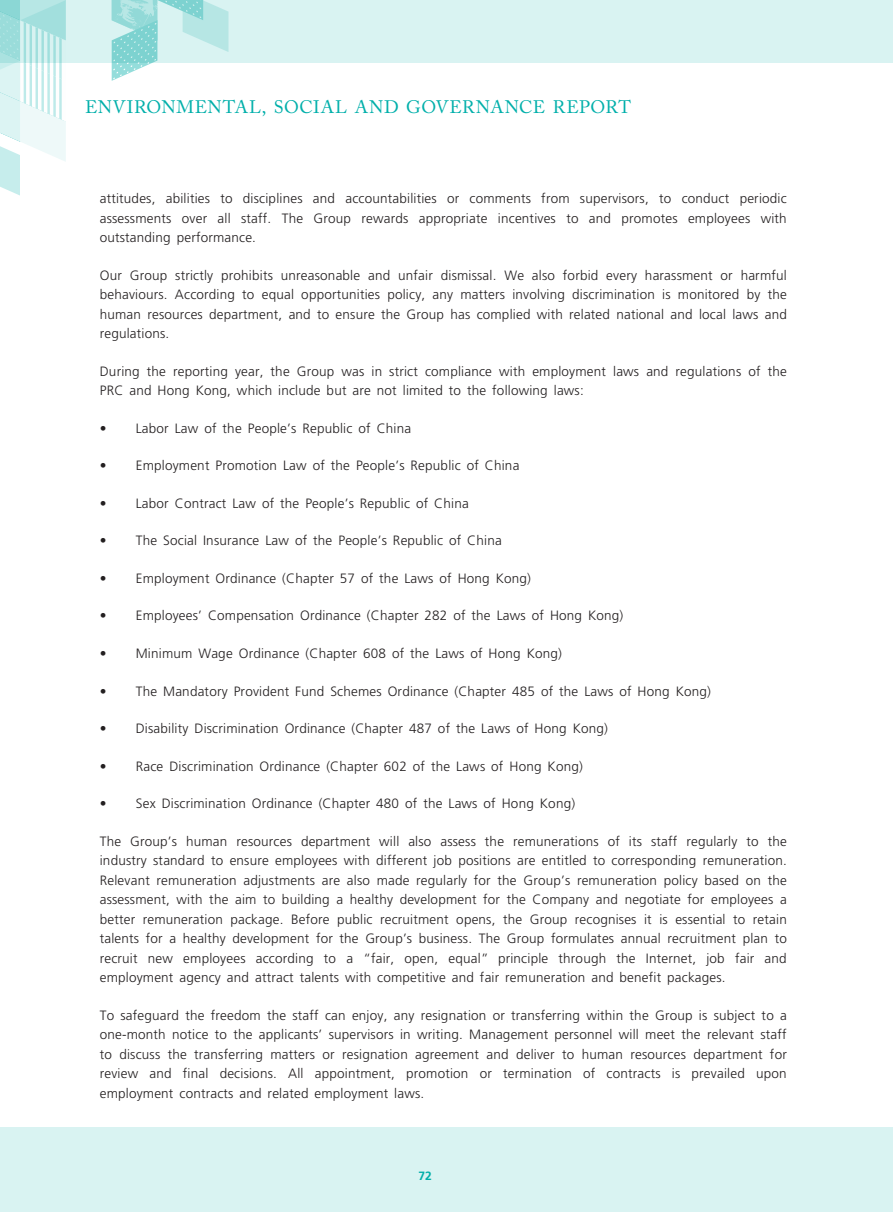
<style>
.page{position:relative;width:893px;height:1212px;background:#d9f3f2}
.page>*{position:absolute;margin:0;border:0;box-sizing:border-box;transform-origin:0 0}
.t1{font:18px "Adobe Caslon Pro";letter-spacing:.025em;color:#00afaa}
._12___P2{font:300 13.5px/19.5px "Frutiger LT Std";letter-spacing:.015em;color:#231f20;text-align:justify}
._08____IN2{font:300 13.5px "Frutiger LT Std";letter-spacing:.015em;color:#231f20}
.t2{font:700 12px "Frutiger LT Std";color:#00afaa}
</style>
<div class="page">
<div style="left:0;top:64px;width:893px;height:1063px;background:#fff"></div>
<svg style="left:0;top:0;width:263px;height:196px"></svg>
<h1 class="t1" style="left:85px;top:96px;width:547px">ENVIRONMENTAL, SOCIAL AND GOVERNANCE REPORT</h1>
<p class="_12___P2" style="left:100px;top:189px;width:688px">attitudes, abilities to disciplines and accountabilities or comments from supervisors, to conduct periodic assessments over all staff. The Group rewards appropriate incentives to and promotes employees with outstanding performance.</p>
<p class="_12___P2" style="left:100px;top:266px;width:689px">Our Group strictly prohibits unreasonable and unfair dismissal. We also forbid every harassment or harmful behaviours. According to equal opportunities policy, any matters involving discrimination is monitored by the human resources department, and to ensure the Group has complied with related national and local laws and regulations.</p>
<p class="_12___P2" style="left:100px;top:362px;width:688px">During the reporting year, the Group was in strict compliance with employment laws and regulations of the<br>PRC and Hong Kong, which include but are not limited to the following laws:</p>
<p class="_08____IN2" style="left:100px;top:421px;width:313px">• Labor Law of the People’s Republic of China</p>
<p class="_08____IN2" style="left:100px;top:458px;width:421px">• Employment Promotion Law of the People’s Republic of China</p>
<p class="_08____IN2" style="left:100px;top:496px;width:370px">• Labor Contract Law of the People’s Republic of China</p>
<p class="_08____IN2" style="left:100px;top:533px;width:403px">• The Social Insurance Law of the People’s Republic of China</p>
<p class="_08____IN2" style="left:100px;top:571px;width:433px">• Employment Ordinance (Chapter 57 of the Laws of Hong Kong)</p>
<p class="_08____IN2" style="left:100px;top:608px;width:525px">• Employees’ Compensation Ordinance (Chapter 282 of the Laws of Hong Kong)</p>
<p class="_08____IN2" style="left:100px;top:646px;width:464px">• Minimum Wage Ordinance (Chapter 608 of the Laws of Hong Kong)</p>
<p class="_08____IN2" style="left:100px;top:683px;width:613px">• The Mandatory Provident Fund Schemes Ordinance (Chapter 485 of the Laws of Hong Kong)</p>
<p class="_08____IN2" style="left:100px;top:721px;width:510px">• Disability Discrimination Ordinance (Chapter 487 of the Laws of Hong Kong)</p>
<p class="_08____IN2" style="left:100px;top:758px;width:485px">• Race Discrimination Ordinance (Chapter 602 of the Laws of Hong Kong)</p>
<p class="_08____IN2" style="left:100px;top:796px;width:477px">• Sex Discrimination Ordinance (Chapter 480 of the Laws of Hong Kong)</p>
<p class="_12___P2" style="left:100px;top:831px;width:689px">The Group’s human resources department will also assess the remunerations of its staff regularly to the industry standard to ensure employees with different job positions are entitled to corresponding remuneration.<br>Relevant remuneration adjustments are also made regularly for the Group’s remuneration policy based on the assessment, with the aim to building a healthy development for the Company and negotiate for employees a better remuneration package. Before public recruitment opens, the Group recognises it is essential to retain talents for a healthy development for the Group’s business. The Group formulates annual recruitment plan to recruit new employees according to a “fair, open, equal” principle through the Internet, job fair and employment agency and attract talents with competitive and fair remuneration and benefit packages.</p>
<p class="_12___P2" style="left:100px;top:1005px;width:689px">To safeguard the freedom the staff can enjoy, any resignation or transferring within the Group is subject to a one-month notice to the applicants’ supervisors in writing. Management personnel will meet the relevant staff to discuss the transferring matters or resignation agreement and deliver to human resources department for review and final decisions. All appointment, promotion or termination of contracts is prevailed upon employment contracts and related employment laws.</p>
<p class="t2" style="left:419px;top:1169px;width:15px">72</p>
</div>
